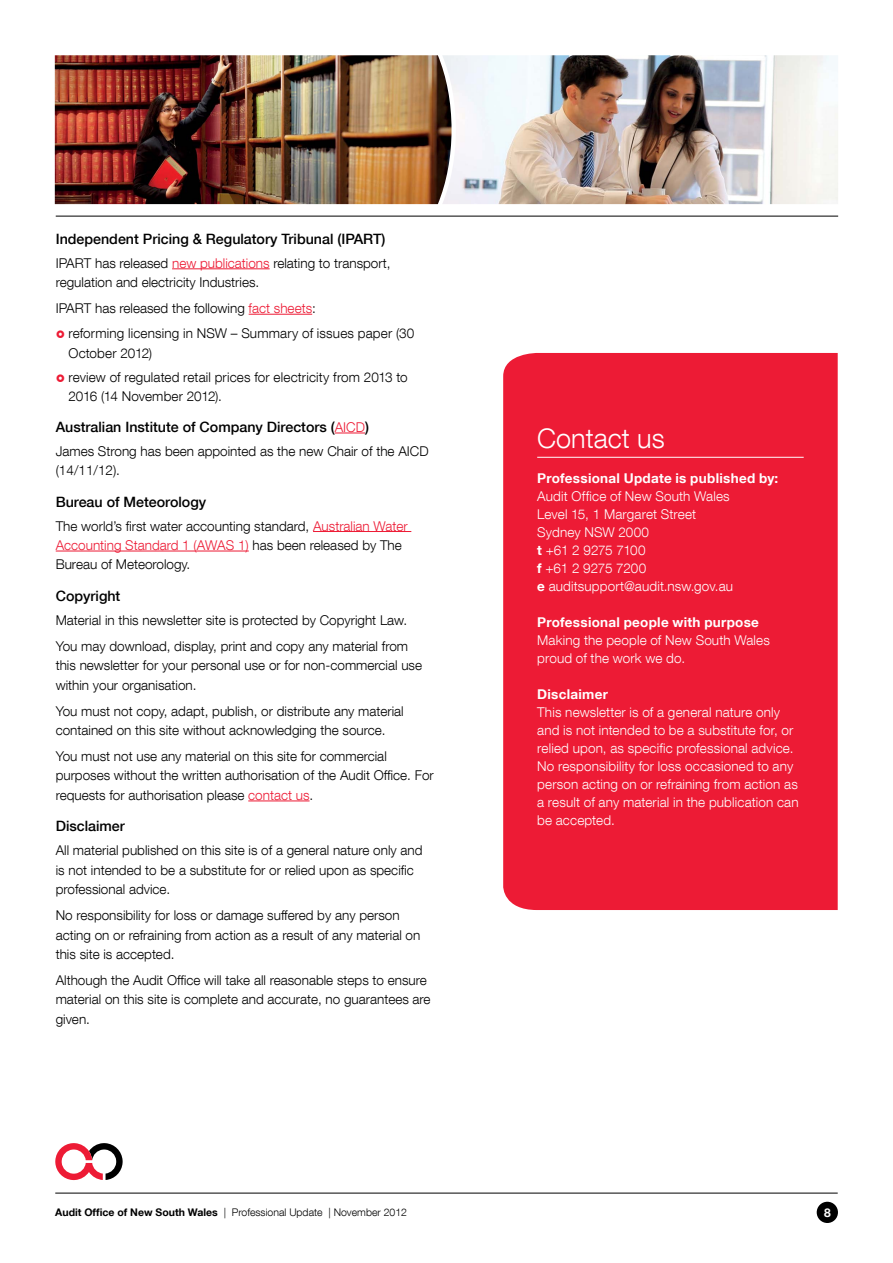
<style>
.page{position:relative;width:893px;height:1263px;background:#fff}
.page>*{position:absolute;margin:0;border:0;box-sizing:border-box;transform-origin:0 0}
.t1{font:300 27px "Helvetica Neue LT Com";color:#fff}
.t2{font:500 14.25px "Helvetica Neue LT Com";color:#000}
.t3{font:300 13.5px/19.5px "Helvetica Neue LT Com";color:#000}
.t4{font:300 13.5px/18px "Helvetica Neue LT Com";letter-spacing:.01em;color:#fff}
.t5{font:700 13.5px "Helvetica Neue LT Com";letter-spacing:.02em;color:#fff}
.t6{font:700 12px "Helvetica Neue LT Com";color:#fff}
.t7{font:300 10.5px "Helvetica Neue LT Com";color:#000}
.s1{color:#ed1b35}
.s2{font-weight:300;font-size:13.5px;color:#ed1b35}
.s3{font-weight:700}
</style>
<div class="page">
<hr style="left:55px;top:1193px;width:783px;height:1px;background:#000">
<div style="left:817px;top:1202px;width:21px;height:21px;background:#000;border-radius:50%"></div>
<svg style="left:55px;top:1143px;width:68px;height:37px"></svg>
<img style="left:452px;top:55px;width:386px;height:149px">
<img style="left:55px;top:55px;width:397px;height:149px">
<hr style="left:56px;top:216px;width:782px;height:1px;background:#000">
<hr style="left:172px;top:268px;width:98px;height:1px;background:#ed1b35">
<hr style="left:249px;top:314px;width:63px;height:1px;background:#ed1b35">
<hr style="left:335px;top:433px;width:30px;height:1px;background:#ed1b35">
<hr style="left:313px;top:531px;width:98px;height:1px;background:#ed1b35">
<hr style="left:56px;top:551px;width:193px;height:1px;background:#ed1b35">
<hr style="left:248px;top:800px;width:62px;height:1px;background:#ed1b35">
<div style="left:503px;top:353px;width:335px;height:557px;background:#ed1b35"></div>
<hr style="left:537px;top:457px;width:267px;height:1px;background:#fff">
<p class="t2" style="left:56px;top:230px;width:331px">Independent Pricing &amp; Regulatory Tribunal (IPART)</p>
<p class="t3" style="left:56px;top:253px;width:336px">IPART has released <span class="s1">new publications</span> relating to transport, regulation and electricity Industries.</p>
<p class="t3" style="left:68px;top:295px;width:347px;line-height:25.2px;text-indent:-13px">IPART has released the following <span class="s1">fact sheets</span>:<br>reforming licensing in NSW – Summary of issues paper (30</p>
<p class="t3" style="left:68px;top:341px;width:341px;line-height:23.7px">October 2012)<br>review of regulated retail prices for electricity from 2013 to</p>
<p class="t3" style="left:68px;top:386px;width:155px">2016 (14 November 2012).</p>
<p class="t2" style="left:56px;top:418px;width:315px">Australian Institute of Company Directors (<span class="s2">AICD</span>)</p>
<p class="t3" style="left:56px;top:441px;width:374px">James Strong has been appointed as the new Chair of the AICD (14/11/12).</p>
<p class="t2" style="left:56px;top:493px;width:152px">Bureau of Meteorology</p>
<p class="t3" style="left:56px;top:516px;width:353px">The world’s first water accounting standard, <span class="s1">Australian Water<br>Accounting Standard 1 (AWAS 1)</span> has been released by The<br>Bureau of Meteorology.</p>
<p class="t2" style="left:56px;top:587px;width:66px">Copyright</p>
<p class="t3" style="left:56px;top:607px;width:354px;line-height:26px">Material in this newsletter site is protected by Copyright Law.<br>You may download, display, print and copy any material from</p>
<p class="t3" style="left:56px;top:655px;width:368px">this newsletter for your personal use or for non-commercial use within your organisation.</p>
<p class="t3" style="left:56px;top:701px;width:350px">You must not copy, adapt, publish, or distribute any material contained on this site without acknowledging the source.</p>
<p class="t3" style="left:56px;top:746px;width:380px">You must not use any material on this site for commercial purposes without the written authorisation of the Audit Office. For requests for authorisation please <span class="s1">contact us</span>.</p>
<p class="t2" style="left:56px;top:818px;width:71px">Disclaimer</p>
<p class="t3" style="left:56px;top:840px;width:368px">All material published on this site is of a general nature only and is not intended to be a substitute for or relied upon as specific professional advice.</p>
<p class="t3" style="left:56px;top:905px;width:366px">No responsibility for loss or damage suffered by any person acting on or refraining from action as a result of any material on this site is accepted.</p>
<p class="t3" style="left:56px;top:970px;width:376px">Although the Audit Office will take all reasonable steps to ensure material on this site is complete and accurate, no guarantees are given.</p>
<h1 class="t1" style="left:537px;top:422px;width:129px">Contact us</h1>
<p class="t5" style="left:537px;top:469px;width:243px">Professional Update is published by:</p>
<p class="t4" style="left:537px;top:487px;width:197px">Audit Office of New South Wales<br>Level 15, 1 Margaret Street<br>Sydney NSW 2000<br><span class="s3">t</span> +61 2 9275 7100<br><span class="s3">f</span> +61 2 9275 7200<br><span class="s3">e</span> auditsupport@audit.nsw.gov.au</p>
<p class="t5" style="left:537px;top:613px;width:223px">Professional people with purpose</p>
<p class="t4" style="left:537px;top:631px;width:234px">Making the people of New South Wales proud of the work we do.</p>
<p class="t5" style="left:537px;top:685px;width:72px">Disclaimer</p>
<p class="t4" style="left:537px;top:703px;width:263px">This newsletter is of a general nature only and is not intended to be a substitute for, or relied upon, as specific professional advice.<br>No responsibility for loss occasioned to any person acting on or refraining from action as a result of any material in the publication can be accepted.</p>
<p class="t7" style="left:55px;top:1206px;width:353px"><span class="s3">Audit Office of New South Wales</span> | Professional Update | November 2012</p>
<p class="t6" style="left:824px;top:1205px;width:8px">8</p>
</div>
